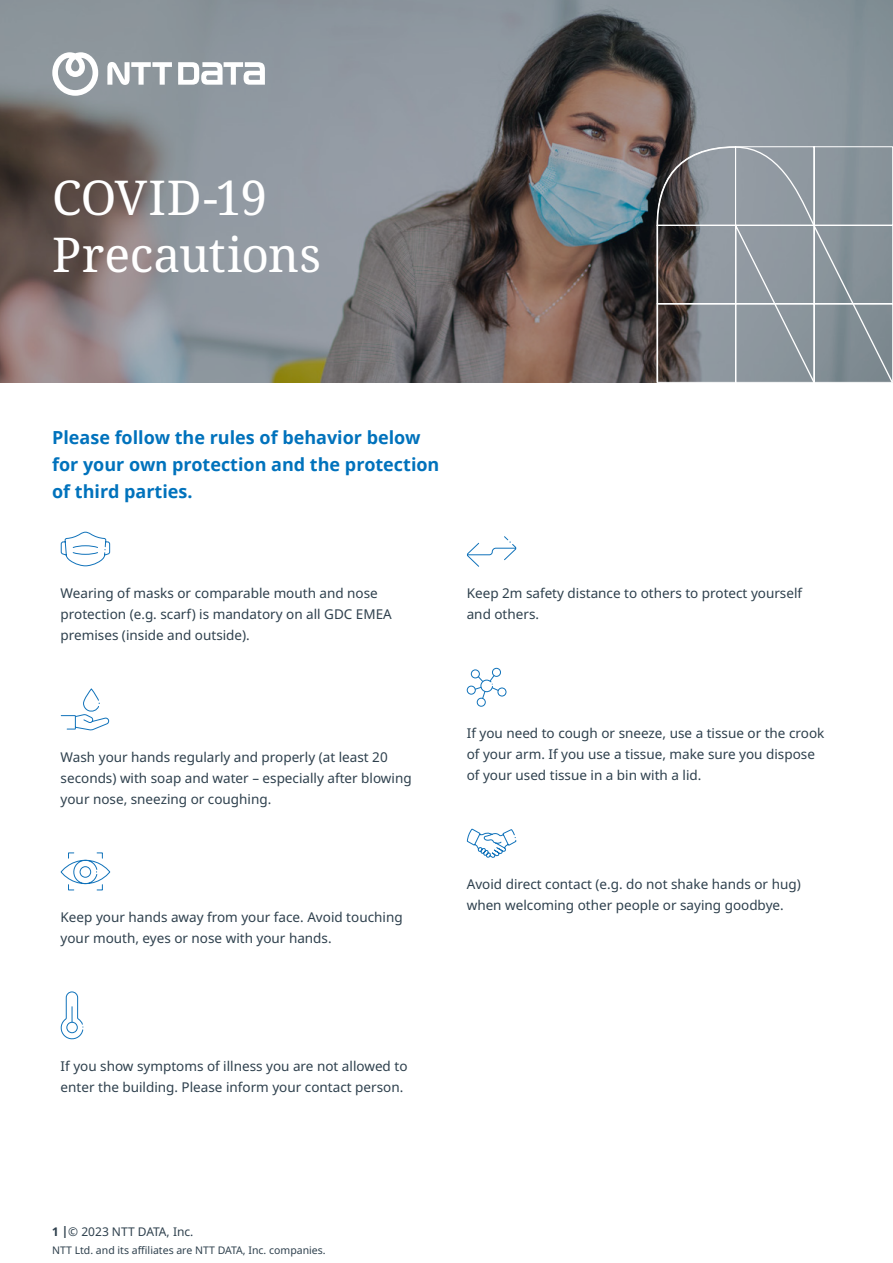
<style>
.page{position:relative;width:893px;height:1263px;background:#fff}
.page>*{position:absolute;margin:0;border:0;box-sizing:border-box;transform-origin:0 0}
.t1{font:48px/57px "Noto Serif";letter-spacing:-.005em;color:#fff}
.t2{font:700 18px/27px "Noto Sans";color:#0072bc}
.t3{font:13.5px/21px "Noto Sans";color:#2e404d}
.t4{font:12px "Noto Sans";color:#2e404d}
.t5{font:10.5px "Noto Sans";color:#2e404d}
.s1{font-weight:700}
</style>
<div class="page">
<svg style="left:0;top:0;width:893px;height:383px;background:#7d7d80"></svg>
<svg style="left:656px;top:146px;width:237px;height:237px;background:#868d93"></svg>
<svg style="left:52px;top:52px;width:46px;height:44px"></svg>
<svg style="left:178px;top:62px;width:87px;height:23px"></svg>
<svg style="left:107px;top:62px;width:65px;height:23px"></svg>
<svg style="left:61px;top:531px;width:49px;height:35px"></svg>
<svg style="left:61px;top:688px;width:48px;height:42px"></svg>
<svg style="left:61px;top:852px;width:49px;height:38px"></svg>
<svg style="left:61px;top:992px;width:23px;height:47px"></svg>
<svg style="left:467px;top:536px;width:49px;height:31px"></svg>
<svg style="left:467px;top:668px;width:39px;height:39px"></svg>
<svg style="left:467px;top:829px;width:49px;height:29px"></svg>
<h1 class="t1" style="left:52px;top:171px;width:270px">COVID-19<br>Precautions</h1>
<h2 class="t2" style="left:52px;top:425px;width:389px">Please follow the rules of behavior below for your own protection and the protection of third parties.</h2>
<p class="t3" style="left:61px;top:583px;width:333px">Wearing of masks or comparable mouth and nose protection (e.g. scarf) is mandatory on all GDC EMEA premises (inside and outside).</p>
<p class="t3" style="left:61px;top:747px;width:353px">Wash your hands regularly and properly (at least 20 seconds) with soap and water – especially after blowing your nose, sneezing or coughing.</p>
<p class="t3" style="left:61px;top:907px;width:344px">Keep your hands away from your face. Avoid touching your mouth, eyes or nose with your hands.</p>
<p class="t3" style="left:467px;top:583px;width:337px">Keep 2m safety distance to others to protect yourself and others.</p>
<p class="t3" style="left:467px;top:723px;width:359px">If you need to cough or sneeze, use a tissue or the crook of your arm. If you use a tissue, make sure you dispose of your used tissue in a bin with a lid.</p>
<p class="t3" style="left:467px;top:874px;width:335px">Avoid direct contact (e.g. do not shake hands or hug) when welcoming other people or saying goodbye.</p>
<p class="t3" style="left:61px;top:1056px;width:348px">If you show symptoms of illness you are not allowed to enter the building. Please inform your contact person.</p>
<p class="t4" style="left:52px;top:1223px;width:143px"><span class="s1">1 |</span>© 2023 NTT DATA, Inc.</p>
<p class="t5" style="left:52px;top:1243px;width:275px">NTT Ltd. and its affiliates are NTT DATA, Inc. companies.</p>
</div>
